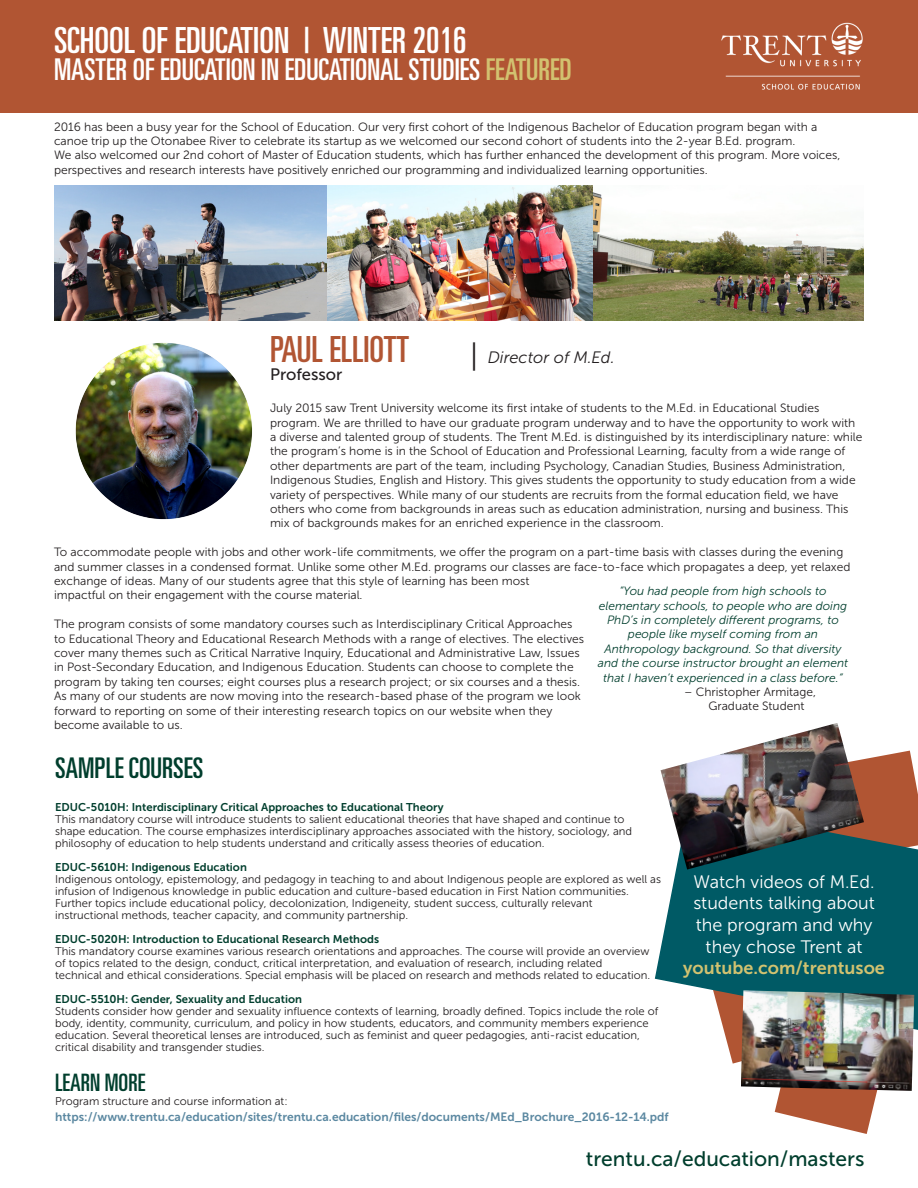
<style>
.page{position:relative;width:918px;height:1188px;background:#fff}
.page>*{position:absolute;margin:0;border:0;box-sizing:border-box;transform-origin:0 0}
.t1{font:ultra-condensed 36px "Univers LT Std";color:#fff}
.t2{font:ultra-condensed 36px "Univers LT Std";color:#b15533}
.t3{font:ultra-condensed 30px "Univers LT Std";color:#fff}
.t4{font:ultra-condensed 28.5px "Univers LT Std";color:#003e2d}
.t5{font:ultra-condensed 24px "Univers LT Std";color:#003e2d}
.t6{font:21px "Museo Sans 500";color:#003e2d}
.t7{font:18px/21.6px "Museo Sans 300";color:#fff;text-align:center}
.t8{font:18px "Museo Sans 700";color:#d2c270}
.t9{font:italic 16.5px "Museo Sans 300";color:#231f20}
.t10{font:16.5px "Museo Sans 500";color:#231f20}
.t11{font:12px/14.4px "Museo Sans 300";color:#231f20}
.t12{font:italic 12px/14.4px "Museo Sans 300";color:#003e2d;text-align:center}
.t13{font:12px "Museo Sans 700";color:#5b88a1}
.t14{font:11.25px "Museo Sans 300";color:#231f20}
.t15{font:11.25px "Museo Sans 700";color:#003e2d}
.s1{color:#d2c270}
.s2{font-size:30px}
</style>
<div class="page">
<svg style="left:864px;top:751px;width:54px;height:53px;background:#ba694c"></svg>
<svg style="left:726px;top:1039px;width:151px;height:95px"></svg>
<svg style="left:654px;top:804px;width:264px;height:235px;background:#2f6f75"></svg>
<div style="left:0;top:0;width:918px;height:113px;background:#b15533"></div>
<img style="left:75px;top:342px;width:177px;height:178px">
<img style="left:721px;top:22px;width:142px;height:68px">
<img style="left:54px;top:185px;width:810px;height:135px">
<img style="left:741px;top:990px;width:173px;height:101px">
<img style="left:661px;top:723px;width:203px;height:147px">
<p class="t1" style="left:54px;top:20px;width:414px">SCHOOL OF EDUCATION | WINTER 2016</p>
<p class="t3" style="left:54px;top:52px;width:519px">MASTER OF EDUCATION IN EDUCATIONAL STUDIES <span class="s1">FEATURED</span></p>
<p class="t11" style="left:54px;top:119px;width:765px">2016 has been a busy year for the School of Education. Our very first cohort of the Indigenous Bachelor of Education program began with a</p>
<p class="t11" style="left:54px;top:134px;width:743px">canoe trip up the Otonabee River to celebrate its startup as we welcomed our second cohort of students into the 2-year B.Ed. program.</p>
<p class="t11" style="left:54px;top:148px;width:788px">We also welcomed our 2nd cohort of Master of Education students, which has further enhanced the development of this program. More voices, perspectives and research interests have positively enriched our programming and individualized learning opportunities.</p>
<p class="t2" style="left:270px;top:329px;width:141px">PAUL ELLIOTT</p>
<p class="t10" style="left:270px;top:365px;width:74px">Professor</p>
<p class="t11" style="left:270px;top:401px;width:551px">July 2015 saw Trent University welcome its first intake of students to the M.Ed. in Educational Studies</p>
<p class="t11" style="left:270px;top:415px;width:587px">program. We are thrilled to have our graduate program underway and to have the opportunity to work with</p>
<p class="t11" style="left:270px;top:430px;width:594px">a diverse and talented group of students. The Trent M.Ed. is distinguished by its interdisciplinary nature: while</p>
<p class="t11" style="left:270px;top:444px;width:577px">the program’s home is in the School of Education and Professional Learning, faculty from a wide range of</p>
<p class="t11" style="left:270px;top:459px;width:577px">other departments are part of the team, including Psychology, Canadian Studies, Business Administration,</p>
<p class="t11" style="left:270px;top:473px;width:587px">Indigenous Studies, English and History. This gives students the opportunity to study education from a wide</p>
<p class="t11" style="left:270px;top:487px;width:570px">variety of perspectives. While many of our students are recruits from the formal education field, we have</p>
<p class="t11" style="left:270px;top:502px;width:580px">others who come from backgrounds in areas such as education administration, nursing and business. This mix of backgrounds makes for an enriched experience in the classroom.</p>
<p class="t11" style="left:54px;top:545px;width:798px">To accommodate people with jobs and other work-life commitments, we offer the program on a part-time basis with classes during the evening and summer classes in a condensed format. Unlike some other M.Ed. programs our classes are face-to-face which propagates a deep, yet relaxed exchange of ideas. Many of our students agree that this style of learning has been most</p>
<p class="t11" style="left:54px;top:588px;width:310px">impactful on their engagement with the course material.</p>
<p class="t11" style="left:54px;top:617px;width:520px">The program consists of some mandatory courses such as Interdisciplinary Critical Approaches</p>
<p class="t11" style="left:54px;top:631px;width:532px">to Educational Theory and Educational Research Methods with a range of electives. The electives</p>
<p class="t11" style="left:54px;top:646px;width:527px">cover many themes such as Critical Narrative Inquiry, Educational and Administrative Law, Issues</p>
<p class="t11" style="left:54px;top:660px;width:521px">in Post-Secondary Education, and Indigenous Education. Students can choose to complete the</p>
<p class="t11" style="left:54px;top:675px;width:528px">program by taking ten courses; eight courses plus a research project; or six courses and a thesis.</p>
<p class="t11" style="left:54px;top:689px;width:528px">As many of our students are now moving into the research-based phase of the program we look</p>
<p class="t11" style="left:54px;top:703px;width:500px">forward to reporting on some of their interesting research topics on our website when they</p>
<p class="t11" style="left:54px;top:718px;width:130px">become available to us.</p>
<p class="t9" style="left:470px;top:348px;width:147px"><span class="s2">|</span> Director of M.Ed.</p>
<p class="t12" style="left:620px;top:584px;width:208px">“You had people from high schools to</p>
<p class="t12" style="left:599px;top:598px;width:250px">elementary schools, to people who are doing<br>PhD’s in completely different programs, to people like myself coming from an</p>
<p class="t12" style="left:605px;top:642px;width:238px">Anthropology background. So that diversity</p>
<p class="t12" style="left:598px;top:656px;width:252px">and the course instructor brought an element that I haven’t experienced in a class before.”</p>
<p class="t11" style="left:684px;top:685px;width:134px">– Christopher Armitage,</p>
<p class="t11" style="left:708px;top:699px;width:98px">Graduate Student</p>
<p class="t4" style="left:55px;top:751px;width:150px">SAMPLE COURSES</p>
<p class="t15" style="left:55px;top:800px;width:390px">EDUC-5010H: Interdisciplinary Critical Approaches to Educational Theory</p>
<p class="t14" style="left:55px;top:813px;width:571px">This mandatory course will introduce students to salient educational theories that have shaped and continue to</p>
<p class="t14" style="left:55px;top:825px;width:579px">shape education. The course emphasizes interdisciplinary approaches associated with the history, sociology, and</p>
<p class="t14" style="left:55px;top:837px;width:491px">philosophy of education to help students understand and critically assess theories of education.</p>
<p class="t15" style="left:55px;top:860px;width:193px">EDUC-5610H: Indigenous Education</p>
<p class="t14" style="left:55px;top:873px;width:608px">Indigenous ontology, epistemology, and pedagogy in teaching to and about Indigenous people are explored as well as</p>
<p class="t14" style="left:55px;top:885px;width:575px">infusion of Indigenous knowledge in public education and culture-based education in First Nation communities.</p>
<p class="t14" style="left:55px;top:897px;width:539px">Further topics include educational policy, decolonization, Indigeneity, student success, culturally relevant</p>
<p class="t14" style="left:55px;top:909px;width:355px">instructional methods, teacher capacity, and community partnership.</p>
<p class="t15" style="left:55px;top:932px;width:326px">EDUC-5020H: Introduction to Educational Research Methods</p>
<p class="t14" style="left:55px;top:945px;width:596px">This mandatory course examines various research orientations and approaches. The course will provide an overview</p>
<p class="t14" style="left:55px;top:957px;width:549px">of topics related to the design, conduct, critical interpretation, and evaluation of research, including related</p>
<p class="t14" style="left:55px;top:969px;width:597px">technical and ethical considerations. Special emphasis will be placed on research and methods related to education.</p>
<p class="t15" style="left:55px;top:992px;width:248px">EDUC-5510H: Gender, Sexuality and Education</p>
<p class="t14" style="left:55px;top:1005px;width:605px">Students consider how gender and sexuality influence contexts of learning, broadly defined. Topics include the role of</p>
<p class="t14" style="left:55px;top:1017px;width:595px">body, identity, community, curriculum, and policy in how students, educators, and community members experience</p>
<p class="t14" style="left:55px;top:1029px;width:586px">education. Several theoretical lenses are introduced, such as feminist and queer pedagogies, anti-racist education,</p>
<p class="t14" style="left:55px;top:1041px;width:211px">critical disability and transgender studies.</p>
<p class="t5" style="left:55px;top:1069px;width:92px">LEARN MORE</p>
<p class="t14" style="left:55px;top:1095px;width:234px">Program structure and course information at:</p>
<p class="t13" style="left:55px;top:1111px;width:615px">https://www.trentu.ca/education/sites/trentu.ca.education/files/documents/MEd_Brochure_2016-12-14.pdf</p>
<p class="t7" style="left:694px;top:871px;width:183px">Watch videos of M.Ed.</p>
<p class="t7" style="left:693px;top:892px;width:183px">students talking about</p>
<p class="t7" style="left:696px;top:914px;width:178px">the program and why they chose Trent at</p>
<p class="t8" style="left:683px;top:958px;width:203px">youtube.com/trentusoe</p>
<p class="t6" style="left:586px;top:1148px;width:280px">trentu.ca/education/masters</p>
</div>
